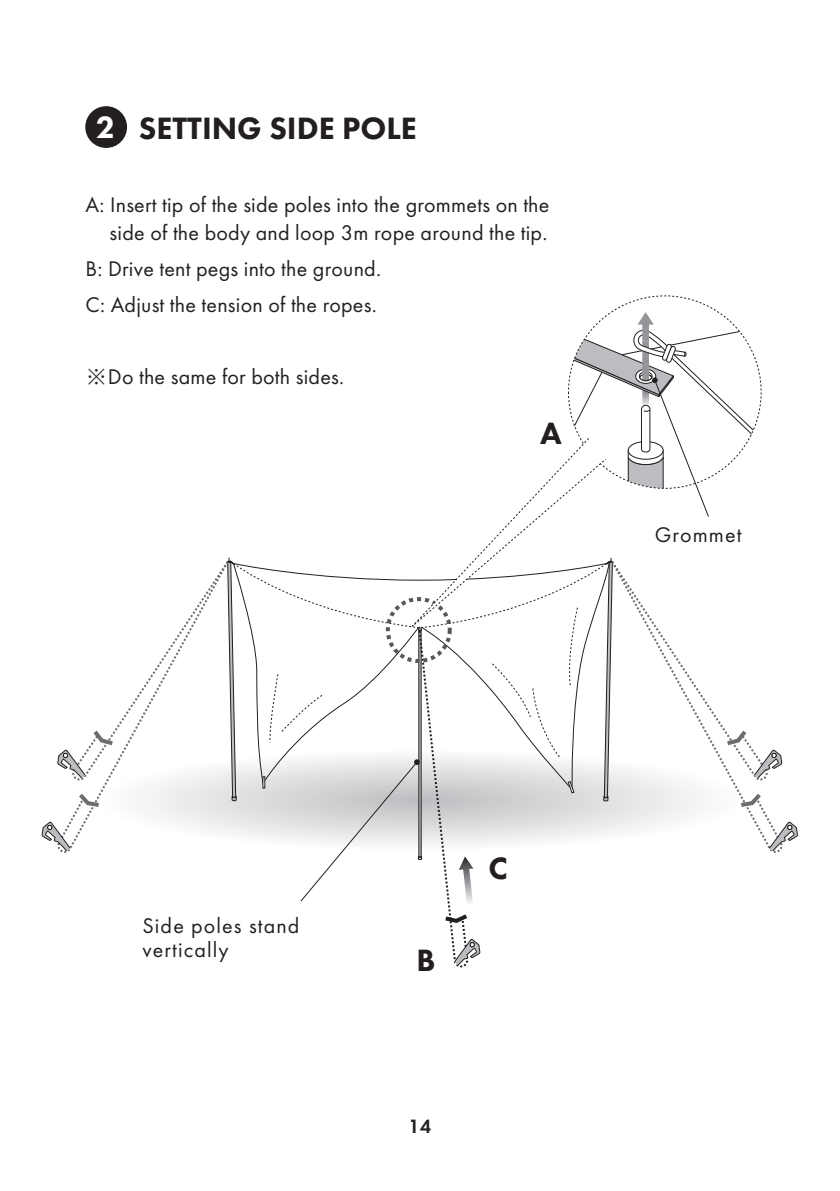
<style>
.page{position:relative;width:840px;height:1191px;background:#fff}
.page>*{position:absolute;margin:0;border:0;box-sizing:border-box;transform-origin:0 0}
.t1{font:800 32px "Futura PT";color:#231f20}
.t2{font:22px/28px "Futura PT";letter-spacing:.01em;color:#231f20;text-align:right}
.t3{font:22px/24px "Futura PT";letter-spacing:.05em;color:#231f20}
.t4{font:600 20px "Futura PT";color:#231f20}
.s1{color:#fff}
.s2{font-family:"Zen Kaku Gothic New"}
</style>
<div class="page">
<div style="left:85px;top:106px;width:42px;height:42px;background:#231f20;border-radius:50%"></div>
<svg style="left:41px;top:312px;width:756px;height:655px"></svg>
<h1 class="t1" style="left:96px;top:108px;width:322px"><span class="s1">2</span> SETTING SIDE POLE</h1>
<p class="t2" style="left:86px;top:190px;width:465px">A: Insert tip of the side poles into the grommets on the side of the body and loop 3m rope around the tip.</p>
<p class="t2" style="left:86px;top:250px;width:297px;line-height:36px;text-align:left">B: Drive tent pegs into the ground.<br>C: Adjust the tension of the ropes.</p>
<p class="t2" style="left:86px;top:363px;width:260px"><span class="s2">※</span>Do the same for both sides.</p>
<h1 class="t1" style="left:540px;top:413px;width:23px">A</h1>
<p class="t3" style="left:654px;top:522px;width:88px">Grommet</p>
<p class="t3" style="left:142px;top:913px;width:158px">Side poles stand vertically</p>
<h1 class="t1" style="left:416px;top:940px;width:21px">B</h1>
<h1 class="t1" style="left:488px;top:848px;width:21px">C</h1>
<p class="t4" style="left:408px;top:1113px;width:24px">14</p>
</div>
